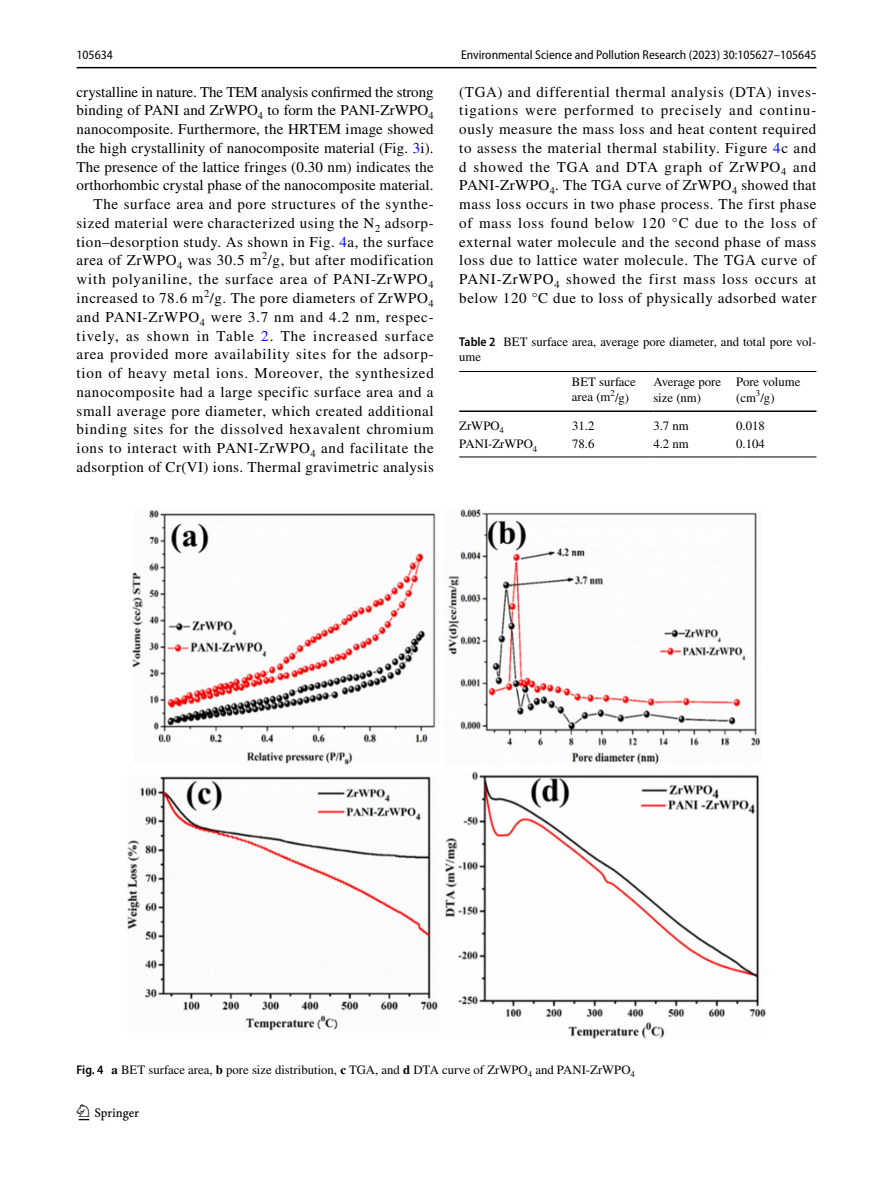
<style>
.page{position:relative;width:893px;height:1187px;background:#fff}
.page>*{position:absolute;margin:0;border:0;box-sizing:border-box;transform-origin:0 0}
.t1{font:22.5px "Springnew Regular 2";color:#000}
.t2{font:15px/18.8px "STIX";letter-spacing:.04em;color:#000;text-align:right}
.t3{font:12.75px/15px "STIX";color:#000}
.t4{font:semi-condensed 12.75px "Myriad Pro";color:#000}
.s1{color:#00f}
.s2{font-family:"Myriad Pro";font-weight:600;font-stretch:semi-condensed}
.s3{font-weight:700}
</style>
<div class="page">
<hr style="left:77px;top:67px;width:739px;height:1px;background:#000">
<img style="left:127px;top:509px;width:638px;height:529px">
<hr style="left:459px;top:371px;width:113px;height:1px;background:#000">
<hr style="left:459px;top:410px;width:113px;height:2px;background:#000">
<hr style="left:572px;top:371px;width:81px;height:1px;background:#000">
<hr style="left:572px;top:410px;width:81px;height:2px;background:#000">
<hr style="left:653px;top:371px;width:83px;height:1px;background:#000">
<hr style="left:653px;top:410px;width:83px;height:2px;background:#000">
<hr style="left:736px;top:371px;width:80px;height:1px;background:#000">
<hr style="left:736px;top:410px;width:80px;height:2px;background:#000">
<hr style="left:459px;top:456px;width:113px;height:1px;background:#000">
<hr style="left:572px;top:456px;width:81px;height:1px;background:#000">
<hr style="left:653px;top:456px;width:83px;height:1px;background:#000">
<hr style="left:736px;top:456px;width:80px;height:1px;background:#000">
<p class="t4" style="left:77px;top:48px;width:38px">105634</p>
<p class="t4" style="left:461px;top:48px;width:357px">Environmental Science and Pollution Research (2023) 30:105627–105645</p>
<p class="t2" style="left:77px;top:83px;width:359px">crystalline in nature. The TEM analysis confirmed the strong binding of PANI and ZrWPO<sub>4</sub> to form the PANI-ZrWPO<sub>4 </sub>nanocomposite. Furthermore, the HRTEM image showed the high crystallinity of nanocomposite material (Fig. <span class="s1">3</span>i).<br>The presence of the lattice fringes (0.30 nm) indicates the orthorhombic crystal phase of the nanocomposite material.<br>The surface area and pore structures of the synthe&shy;sized material were characterized using the N<sub>2</sub> adsorp&shy;tion–desorption study. As shown in Fig. <span class="s1">4</span>a, the surface area of ZrWPO<sub>4</sub> was 30.5 m<sup>2</sup>/g, but after modification with polyaniline, the surface area of PANI-ZrWPO<sub>4 </sub>increased to 78.6 m<sup>2</sup>/g. The pore diameters of ZrWPO<sub>4 </sub>and PANI-ZrWPO<sub>4</sub> were 3.7 nm and 4.2 nm, respec&shy;tively, as shown in Table <span class="s1">2</span>. The increased surface area provided more availability sites for the adsorp&shy;tion of heavy metal ions. Moreover, the synthesized nanocomposite had a large specific surface area and a small average pore diameter, which created additional binding sites for the dissolved hexavalent chromium ions to interact with PANI-ZrWPO<sub>4</sub> and facilitate the adsorption of Cr(VI) ions. Thermal gravimetric analysis</p>
<p class="t2" style="left:459px;top:83px;width:359px;text-align:justify">(TGA) and differential thermal analysis (DTA) inves&shy;tigations were performed to precisely and continu&shy;ously measure the mass loss and heat content required to assess the material thermal stability. Figure <span class="s1">4</span>c and d showed the TGA and DTA graph of ZrWPO<sub>4</sub> and PANI-ZrWPO<sub>4</sub>. The TGA curve of ZrWPO<sub>4</sub> showed that mass loss occurs in two phase process. The first phase of mass loss found below 120 °C due to the loss of external water molecule and the second phase of mass loss due to lattice water molecule. The TGA curve of PANI-ZrWPO<sub>4</sub> showed the first mass loss occurs at below 120 °C due to loss of physically adsorbed water</p>
<p class="t3" style="left:459px;top:335px;width:359px"><span class="s2">Table 2</span> BET surface area, average pore diameter, and total pore vol&shy;ume</p>
<p class="t3" style="left:572px;top:375px;width:65px">BET surface area (m<sup>2</sup>/g)</p>
<p class="t3" style="left:653px;top:375px;width:69px">Average pore size (nm)</p>
<p class="t3" style="left:736px;top:375px;width:66px">Pore volume (cm<sup>3</sup>/g)</p>
<p class="t3" style="left:459px;top:418px;width:46px">ZrWPO<sub>4</sub></p>
<p class="t3" style="left:572px;top:418px;width:24px">31.2</p>
<p class="t3" style="left:653px;top:418px;width:37px">3.7 nm</p>
<p class="t3" style="left:736px;top:418px;width:30px">0.018</p>
<p class="t3" style="left:459px;top:437px;width:80px">PANI-ZrWPO<sub>4</sub></p>
<p class="t3" style="left:572px;top:437px;width:24px">78.6</p>
<p class="t3" style="left:653px;top:437px;width:37px">4.2 nm</p>
<p class="t3" style="left:736px;top:437px;width:30px">0.104</p>
<p class="t3" style="left:77px;top:1062px;width:560px"><span class="s2">Fig. 4</span> <span class="s3">a</span> BET surface area, <span class="s3">b</span> pore size distribution, <span class="s3">c</span> TGA, and <span class="s3">d</span> DTA curve of ZrWPO<sub>4</sub> and PANI-ZrWPO<sub>4</sub></p>
<h1 class="t1" style="left:79px;top:1104px;width:62px">1 3</h1>
</div>
